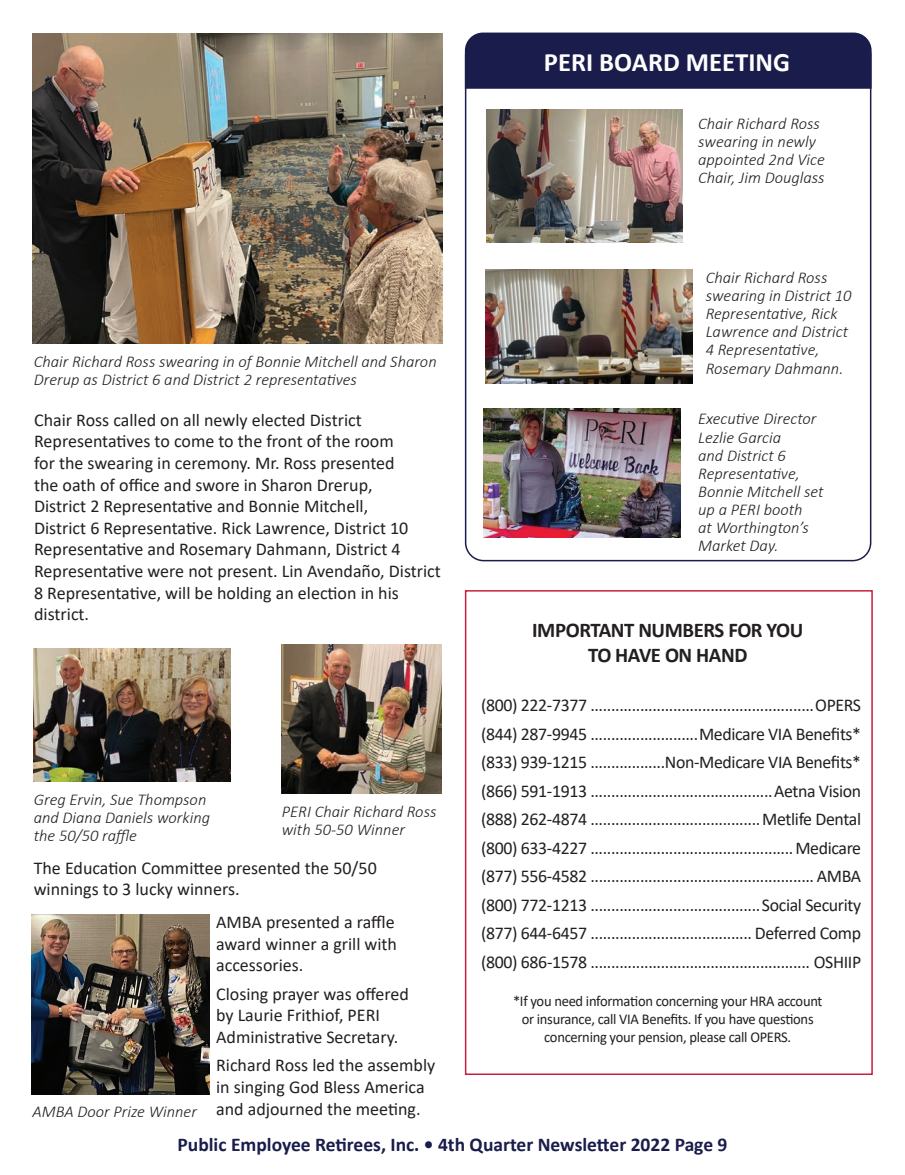
<style>
.page{position:relative;width:905px;height:1175px;background:#fff}
.page>*{position:absolute;margin:0;border:0;box-sizing:border-box;transform-origin:0 0}
.t1{font:700 26.7px "Calibri";color:#fff}
.t2{font:700 21px/25.2px "Calibri";letter-spacing:-.02em;color:#231f20;text-align:center}
.t3{font:700 19.5px "Calibri";color:#1a1c4b}
.t4{font:18px/21.6px "Calibri";color:#231f20}
.t5{font:18px "Calibri";letter-spacing:-.02em;color:#231f20}
.t6{font:italic 300 16.5px/18px "Calibri";color:#231f20}
.t7{font:15px/18px "Calibri";letter-spacing:-.02em;color:#231f20;text-align:center}
</style>
<div class="page">
<img style="left:282px;top:645px;width:159px;height:148px">
<img style="left:34px;top:648px;width:196px;height:133px">
<img style="left:32px;top:914px;width:178px;height:180px">
<img style="left:33px;top:33px;width:409px;height:310px">
<div style="left:465px;top:33px;width:406px;height:56px;background:#1a1c4b"></div>
<div style="left:465px;top:37px;width:406px;height:524px;border:2px solid #1a1c4b;border-radius:18px"></div>
<img style="left:483px;top:409px;width:197px;height:128px">
<img style="left:485px;top:270px;width:207px;height:114px">
<img style="left:486px;top:109px;width:196px;height:133px">
<div style="left:465px;top:590px;width:407px;height:485px;border:2px solid #c51f3d"></div>
<h1 class="t1" style="left:544px;top:43px;width:248px">PERI BOARD MEETING</h1>
<p class="t6" style="left:34px;top:352px;width:404px">Chair Richard Ross swearing in of Bonnie Mitchell and Sharon<br>Drerup as District 6 and District 2 representatives</p>
<p class="t4" style="left:34px;top:408px;width:408px">Chair Ross called on all newly elected District Representatives to come to the front of the room<br>for the swearing in ceremony. Mr. Ross presented<br>the oath of office and swore in Sharon Drerup,<br>District 2 Representative and Bonnie Mitchell,<br>District 6 Representative. Rick Lawrence, District 10<br>Representative and Rosemary Dahmann, District 4<br>Representative were not present. Lin Avendaño, District 8 Representative, will be holding an election in his district.</p>
<p class="t6" style="left:698px;top:114px;width:128px">Chair Richard Ross swearing in newly appointed 2nd Vice<br>Chair, Jim Douglass</p>
<p class="t6" style="left:705px;top:269px;width:147px">Chair Richard Ross swearing in District 10<br>Representative, Rick<br>Lawrence and District<br>4 Representative,<br>Rosemary Dahmann.</p>
<p class="t6" style="left:698px;top:410px;width:127px">Executive Director<br>Lezlie Garcia<br>and District 6<br>Representative,<br>Bonnie Mitchell set up a PERI booth<br>at Worthington’s<br>Market Day.</p>
<p class="t2" style="left:532px;top:617px;width:273px">IMPORTANT NUMBERS FOR YOU<br>TO HAVE ON HAND</p>
<p class="t5" style="left:481px;top:692px;width:107px">(800) 222-7377</p>
<p class="t4" style="left:481px;top:690px;width:381px;line-height:28.5px;text-align:justify;text-indent:334px">OPERS (844) 287-9945 ..........................Medicare VIA Benefits* (833) 939-1215 ..................Non-Medicare VIA Benefits* (866) 591-1913 ............................................Aetna Vision (888) 262-4874 .........................................Metlife Dental (800) 633-4227 .................................................Medicare (877) 556-4582</p>
<p class="t6" style="left:34px;top:790px;width:178px">Greg Ervin, Sue Thompson and Diana Daniels working the 50/50 raffle</p>
<p class="t6" style="left:282px;top:802px;width:156px">PERI Chair Richard Ross with 50-50 Winner</p>
<p class="t4" style="left:34px;top:856px;width:344px">The Education Committee presented the 50/50 winnings to 3 lucky winners.</p>
<p class="t4" style="left:216px;top:911px;width:182px">AMBA presented a raffle award winner a grill with accessories.</p>
<p class="t4" style="left:216px;top:982px;width:194px">Closing prayer was offered by Laurie Frithiof, PERI<br>Administrative Secretary.</p>
<p class="t4" style="left:216px;top:1054px;width:221px">Richard Ross led the assembly in singing God Bless America and adjourned the meeting.</p>
<p class="t3" style="left:177px;top:1131px;width:551px">Public Employee Retirees, Inc. • 4th Quarter Newsletter 2022 Page 9</p>
<p class="t4" style="left:481px;top:861px;width:381px;line-height:28.5px;text-align:justify;text-indent:336px">AMBA (800) 772-1213 .........................................Social Security (877) 644-6457 ....................................... Deferred Comp (800) 686-1578</p>
<p class="t4" style="left:813px;top:950px;width:49px">OSHIIP</p>
<p class="t7" style="left:513px;top:991px;width:311px">*If you need information concerning your HRA account or insurance, call VIA Benefits. If you have questions concerning your pension, please call OPERS.</p>
<p class="t6" style="left:33px;top:1101px;width:166px">AMBA Door Prize Winner</p>
</div>
